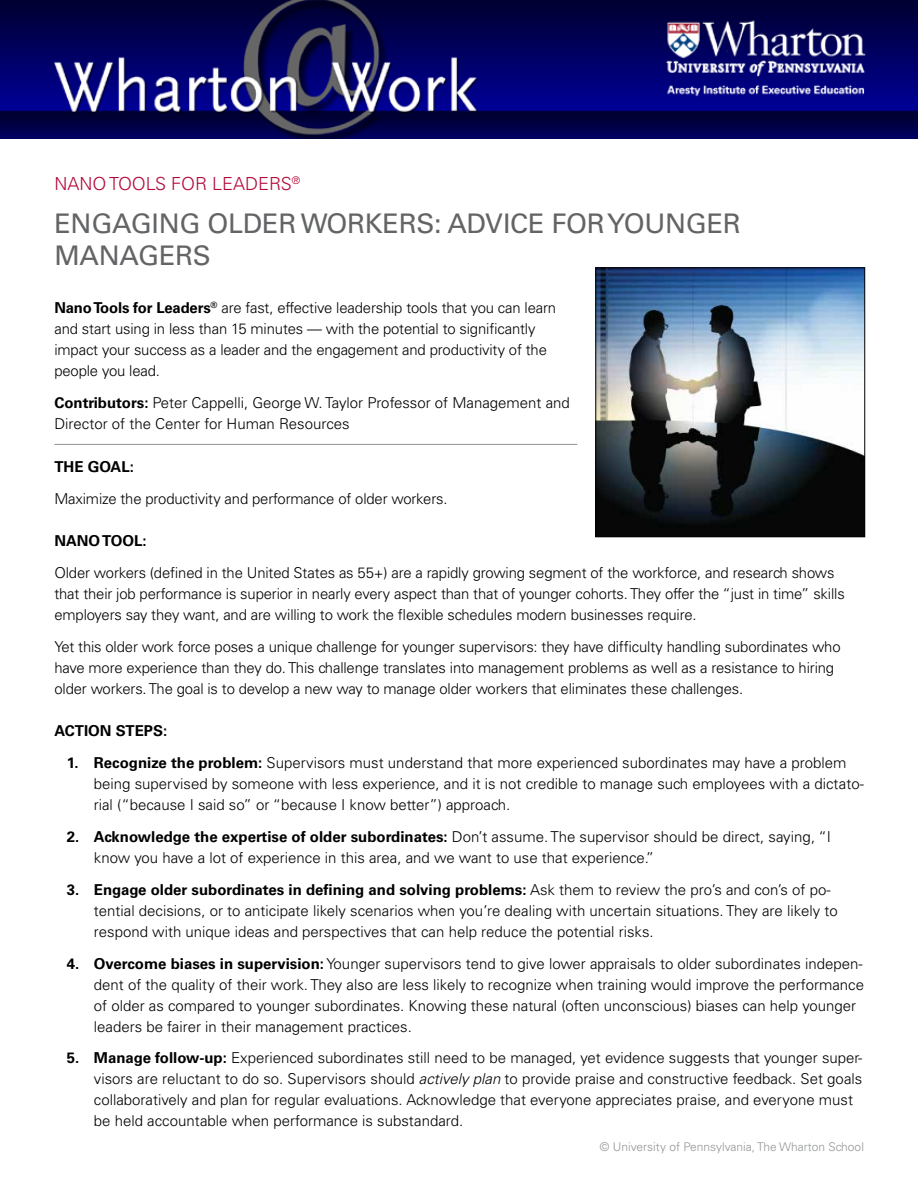
<style>
.page{position:relative;width:918px;height:1188px;background:#fff}
.page>*{position:absolute;margin:0;border:0;box-sizing:border-box;transform-origin:0 0}
.t1{font:27px/32.4px "Univers";letter-spacing:-.01em;color:#636466}
.t2{font:300 18px "Univers";color:#b30838}
.t3{font:300 15px/21px "Univers";color:#000}
.t4{font:700 15px "Univers";color:#000}
.t5{font:300 12px "Univers";color:#939598}
.s1{font-weight:700}
.s2{font-style:italic}
</style>
<div class="page">
<img style="left:0;top:0;width:918px;height:138px">
<hr style="left:54px;top:444px;width:523px;height:1px;background:#939598">
<img style="left:597px;top:269px;width:266px;height:266px">
<div style="left:595px;top:267px;width:270px;height:270px;border:1px solid #000"></div>
<p class="t2" style="left:54px;top:173px;width:247px">NANO TOOLS FOR LEADERS<sup>®</sup></p>
<h1 class="t1" style="left:54px;top:207px;width:688px">ENGAGING OLDER WORKERS: ADVICE FOR YOUNGER<br>MANAGERS</h1>
<p class="t3" style="left:54px;top:298px;width:503px"><span class="s1">Nano Tools for Leaders</span><sup>®</sup> are fast, effective leadership tools that you can learn and start using in less than 15 minutes — with the potential to significantly impact your success as a leader and the engagement and productivity of the people you lead.</p>
<p class="t3" style="left:54px;top:392px;width:517px"><span class="s1">Contributors:</span> Peter Cappelli, George W. Taylor Professor of Management and<br>Director of the Center for Human Resources</p>
<p class="t4" style="left:54px;top:458px;width:81px">THE GOAL:</p>
<p class="t3" style="left:54px;top:488px;width:395px">Maximize the productivity and performance of older workers.</p>
<p class="t4" style="left:54px;top:532px;width:94px">NANO TOOL:</p>
<p class="t3" style="left:54px;top:562px;width:792px">Older workers (defined in the United States as 55+) are a rapidly growing segment of the workforce, and research shows that their job performance is superior in nearly every aspect than that of younger cohorts. They offer the “just in time” skills employers say they want, and are willing to work the flexible schedules modern businesses require.</p>
<p class="t3" style="left:54px;top:636px;width:788px">Yet this older work force poses a unique challenge for younger supervisors: they have difficulty handling subordinates who have more experience than they do. This challenge translates into management problems as well as a resistance to hiring older workers. The goal is to develop a new way to manage older workers that eliminates these challenges.</p>
<p class="t4" style="left:54px;top:722px;width:114px">ACTION STEPS:</p>
<p class="t3" style="left:94px;top:752px;width:772px;text-indent:-27px"><span class="s1">1. Recognize the problem:</span> Supervisors must understand that more experienced subordinates may have a problem being supervised by someone with less experience, and it is not credible to manage such employees with a dictato&shy;rial (“because I said so” or “because I know better”) approach.</p>
<p class="t3" style="left:94px;top:826px;width:739px;text-indent:-27px"><span class="s1">2. Acknowledge the expertise of older subordinates:</span> Don’t assume. The supervisor should be direct, saying, “I know you have a lot of experience in this area, and we want to use that experience.”</p>
<p class="t3" style="left:94px;top:879px;width:745px;text-indent:-27px"><span class="s1">3. Engage older subordinates in defining and solving problems:</span> Ask them to review the pro’s and con’s of po&shy;tential decisions, or to anticipate likely scenarios when you’re dealing with uncertain situations. They are likely to respond with unique ideas and perspectives that can help reduce the potential risks.</p>
<p class="t3" style="left:94px;top:953px;width:772px;text-indent:-27px"><span class="s1">4. Overcome biases in supervision:</span> Younger supervisors tend to give lower appraisals to older subordinates indepen&shy;dent of the quality of their work. They also are less likely to recognize when training would improve the performance of older as compared to younger subordinates. Knowing these natural (often unconscious) biases can help younger leaders be fairer in their management practices.</p>
<p class="t3" style="left:94px;top:1048px;width:770px;text-indent:-27px"><span class="s1">5. Manage follow-up:</span> Experienced subordinates still need to be managed, yet evidence suggests that younger super&shy;visors are reluctant to do so. Supervisors should <span class="s2">actively plan</span> to provide praise and constructive feedback. Set goals collaboratively and plan for regular evaluations. Acknowledge that everyone appreciates praise, and everyone must be held accountable when performance is substandard.</p>
<p class="t5" style="left:600px;top:1140px;width:266px">© University of Pennsylvania, The Wharton School</p>
</div>
